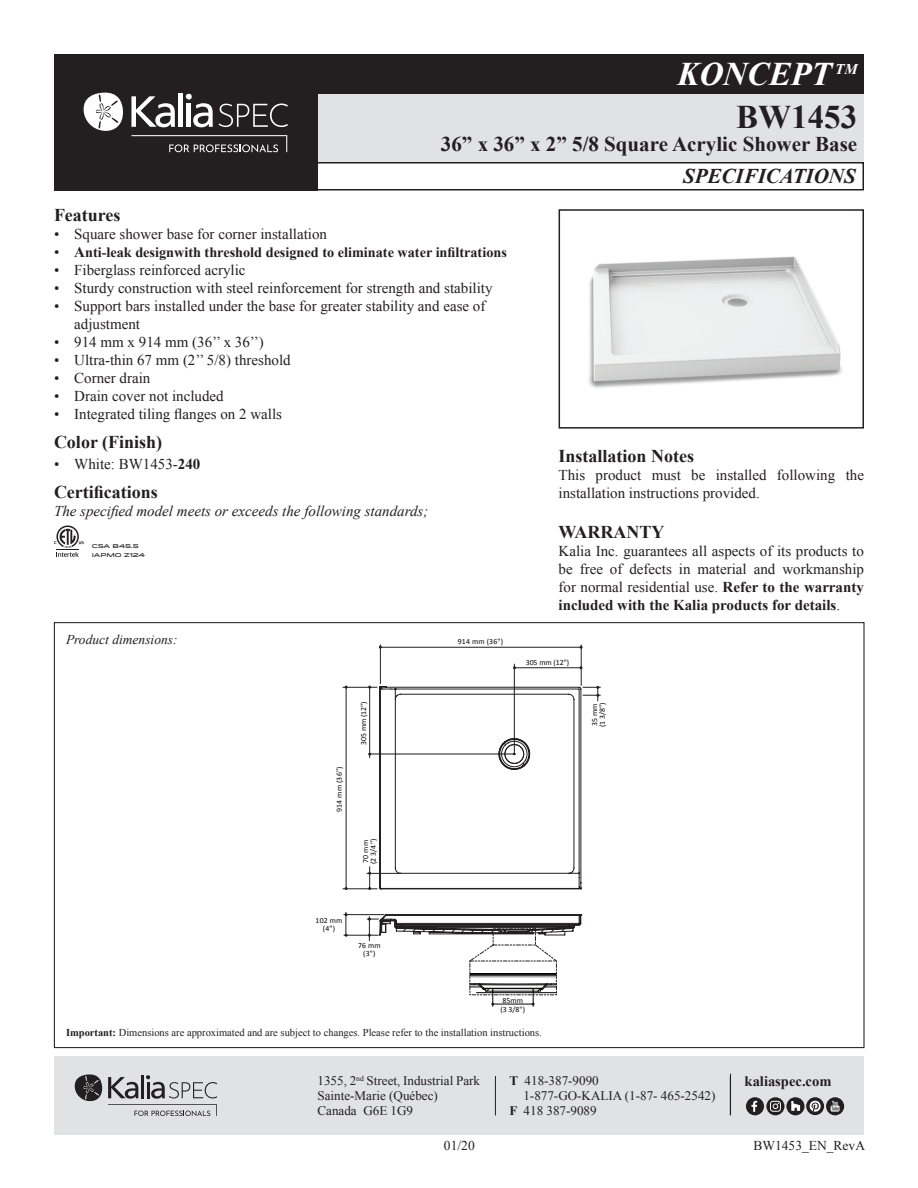
<style>
.page{position:relative;width:918px;height:1188px;background:#fff}
.page>*{position:absolute;margin:0;border:0;box-sizing:border-box;transform-origin:0 0}
.t1{font:italic 700 33px/42.8px "Times New Roman";color:#fff;text-align:right}
.t2{font:700 21px "Times New Roman";color:#231f20}
.t3{font:italic 700 21px "Times New Roman";color:#231f20}
.t4{font:700 18px "Times New Roman";color:#231f20}
.t5{font:15px/18px "Times New Roman";color:#231f20}
.t6{font:italic 15px "Times New Roman";color:#231f20}
.t7{font:700 14.55px "Times New Roman";color:#231f20}
.t8{font:700 14.25px "Times New Roman";color:#231f20}
.t9{font:13.5px "Times New Roman";color:#231f20}
.t10{font:italic 13.5px "Times New Roman";color:#231f20}
.t11{font:13.05px/15px "Times New Roman";color:#231f20}
.t12{font:10.5px "Times New Roman";color:#231f20}
.t13{font:7.8px/7.8px "Calibri";letter-spacing:.02em;color:#040503}
.t14{font:500 5.4px/8.6px "Idlewild";letter-spacing:-.025em;color:#231f20}
.s1{font-style:normal;color:#231f20}
.s2{font-weight:400;font-size:15px}
.s3{font-size:15px}
.s4{font-weight:700}
</style>
<div class="page">
<hr style="left:470px;top:975px;width:86px;height:1px;background:#040503">
<hr style="left:470px;top:974px;width:86px;height:1px;background:#040503">
<hr style="left:470px;top:973px;width:86px;height:1px;background:#040503">
<hr style="left:470px;top:977px;width:86px;height:1px;background:#808180">
<svg style="left:470px;top:983px;width:86px;height:23px"></svg>
<hr style="left:344px;top:914px;width:40px;height:1px;background:#231f20">
<hr style="left:344px;top:935px;width:35px;height:1px;background:#231f20">
<svg style="left:345px;top:912px;width:3px;height:25px"></svg>
<svg style="left:367px;top:914px;width:215px;height:48px"></svg>
<hr style="left:514px;top:664px;width:1px;height:90px;background:#151721">
<hr style="left:370px;top:754px;width:145px;height:1px;background:#151721">
<hr style="left:581px;top:645px;width:1px;height:41px;background:#231f20">
<hr style="left:380px;top:645px;width:1px;height:39px;background:#231f20">
<hr style="left:369px;top:687px;width:1px;height:71px;background:#231f20">
<hr style="left:380px;top:647px;width:201px;height:1px;background:#231f20">
<hr style="left:514px;top:668px;width:67px;height:1px;background:#231f20">
<hr style="left:343px;top:687px;width:34px;height:1px;background:#231f20">
<hr style="left:343px;top:889px;width:34px;height:1px;background:#231f20">
<hr style="left:367px;top:873px;width:34px;height:1px;background:#231f20">
<hr style="left:346px;top:687px;width:1px;height:202px;background:#231f20">
<svg style="left:368px;top:866px;width:3px;height:24px"></svg>
<svg style="left:379px;top:686px;width:222px;height:204px"></svg>
<svg style="left:54px;top:525px;width:30px;height:32px"></svg>
<div style="left:54px;top:54px;width:810px;height:40px;background:#231f20"></div>
<div style="left:240px;top:94px;width:624px;height:68px;background:#e1e2e4"></div>
<div style="left:240px;top:162px;width:624px;height:28px;border:2px solid #231f20"></div>
<div style="left:54px;top:54px;width:263px;height:136px;background:#231f20"></div>
<svg style="left:219px;top:104px;width:69px;height:23px"></svg>
<svg style="left:83px;top:92px;width:40px;height:39px"></svg>
<hr style="left:179px;top:94px;width:4px;height:33px;background:#fff">
<svg style="left:131px;top:96px;width:44px;height:31px"></svg>
<svg style="left:186px;top:94px;width:27px;height:33px"></svg>
<svg style="left:131px;top:135px;width:156px;height:17px"></svg>
<div style="left:54px;top:1056px;width:810px;height:78px;background:#e1e2e4"></div>
<hr style="left:730px;top:1074px;width:1px;height:41px;background:#231f20">
<div style="left:746px;top:1097px;width:18px;height:18px;background:#231f20;border-radius:50%"></div>
<svg style="left:751px;top:1101px;width:6px;height:11px"></svg>
<svg style="left:766px;top:1097px;width:18px;height:18px"></svg>
<svg style="left:770px;top:1101px;width:11px;height:11px"></svg>
<svg style="left:786px;top:1097px;width:19px;height:18px"></svg>
<svg style="left:791px;top:1101px;width:9px;height:10px"></svg>
<div style="left:826px;top:1097px;width:18px;height:18px;background:#231f20;border-radius:50%"></div>
<svg style="left:831px;top:1101px;width:9px;height:11px"></svg>
<svg style="left:806px;top:1097px;width:18px;height:18px"></svg>
<svg style="left:810px;top:1101px;width:11px;height:11px"></svg>
<hr style="left:495px;top:1076px;width:1px;height:39px;background:#231f20">
<svg style="left:75px;top:1074px;width:27px;height:28px"></svg>
<svg style="left:108px;top:1075px;width:109px;height:41px"></svg>
<img style="left:588px;top:256px;width:254px;height:132px">
<div style="left:559px;top:209px;width:305px;height:220px;border:2px solid #231f20"></div>
<h1 class="t1" style="left:677px;top:52px;width:182px">KONCEPT <sup>TM<br></sup><span class="s1">BW1453</span></h1>
<h2 class="t2" style="left:441px;top:129px;width:418px">36” x 36” x 2” 5/8 Square Acrylic Shower Base</h2>
<p class="t4" style="left:54px;top:203px;width:68px">Features</p>
<p class="t5" style="left:54px;top:225px;width:275px">• Square shower base for corner installation</p>
<p class="t8" style="left:54px;top:243px;width:454px"><span class="s2">•</span> <span class="s3">A</span>nti-leak designwith threshold designed to eliminate water infiltrations</p>
<p class="t5" style="left:54px;top:261px;width:193px">• Fiberglass reinforced acrylic</p>
<p class="t5" style="left:54px;top:279px;width:440px">• Sturdy construction with steel reinforcement for strength and stability</p>
<p class="t5" style="left:74px;top:297px;width:413px;text-indent:-20px">• Support bars installed under the base for greater stability and ease of adjustment</p>
<p class="t5" style="left:54px;top:333px;width:211px">• 914 mm x 914 mm (36’’ x 36’’)</p>
<p class="t5" style="left:54px;top:351px;width:238px">• Ultra-thin 67 mm (2’’ 5/8) threshold</p>
<p class="t5" style="left:54px;top:369px;width:98px">• Corner drain</p>
<p class="t5" style="left:54px;top:387px;width:171px">• Drain cover not included</p>
<p class="t5" style="left:54px;top:405px;width:230px">• Integrated tiling flanges on 2 walls</p>
<p class="t4" style="left:54px;top:429px;width:110px">Color (Finish)</p>
<p class="t5" style="left:54px;top:455px;width:148px">• White: BW1453-<span class="s4">240</span></p>
<p class="t4" style="left:54px;top:479px;width:105px">Certifications</p>
<p class="t6" style="left:54px;top:500px;width:376px">The specified model meets or exceeds the following standards;</p>
<p class="t14" style="left:92px;top:542px;width:55px">CSA B45.5<br>IAPMO Z124</p>
<p class="t10" style="left:66px;top:631px;width:113px">Product dimensions:</p>
<p class="t13" style="left:458px;top:638px;width:47px">914 mm (36")</p>
<p class="t13" style="left:335px;top:812px;width:47px;rotate:-90deg">914 mm (36")</p>
<p class="t13" style="left:360px;top:745px;width:45px;rotate:-90deg">305 mm (12")</p>
<p class="t13" style="left:362px;top:864px;width:27px;rotate:-90deg">70 mm (2 3/4")</p>
<h2 class="t3" style="left:683px;top:162px;width:174px">SPECIFICATIONS</h2>
<p class="t4" style="left:559px;top:443px;width:137px">Installation Notes</p>
<p class="t5" style="left:559px;top:466px;width:307px">This product must be installed following the installation instructions provided.</p>
<p class="t4" style="left:559px;top:519px;width:107px">WARRANTY</p>
<p class="t5" style="left:559px;top:541px;width:307px;text-align:justify">Kalia Inc. guarantees all aspects of its products to be free of defects in material and workmanship for normal residential use. <span class="s4">Refer to the warranty included with the Kalia products for details</span>.</p>
<p class="t13" style="left:526px;top:659px;width:45px">305 mm (12")</p>
<p class="t13" style="left:591px;top:727px;width:26px;rotate:-90deg">35 mm (1 3/8")</p>
<p class="t13" style="left:316px;top:917px;width:28px;text-align:center">102 mm (4")</p>
<p class="t13" style="left:358px;top:942px;width:24px;text-align:center">76 mm (3")</p>
<p class="t13" style="left:501px;top:995px;width:26px;line-height:9.3px">85mm (3 3/8")</p>
<p class="t12" style="left:66px;top:1026px;width:477px"><span class="s4">Important:</span> Dimensions are approximated and are subject to changes. Please refer to the installation instructions.</p>
<p class="t11" style="left:318px;top:1073px;width:164px">1355, 2<sup>nd</sup> Street, Industrial Park</p>
<p class="t7" style="left:745px;top:1071px;width:88px">kaliaspec.com</p>
<p class="t11" style="left:318px;top:1088px;width:122px">Sainte-Marie (Québec)<br>Canada G6E 1G9</p>
<p class="t11" style="left:510px;top:1073px;width:91px"><span class="s4">T</span> 418-387-9090</p>
<p class="t11" style="left:523px;top:1088px;width:194px">1-877-GO-KALIA (1-87- 465-2542)</p>
<p class="t11" style="left:510px;top:1103px;width:89px"><span class="s4">F</span> 418 387-9089</p>
<p class="t9" style="left:444px;top:1137px;width:32px">01/20</p>
<p class="t9" style="left:753px;top:1137px;width:113px">BW1453_EN_RevA</p>
</div>
